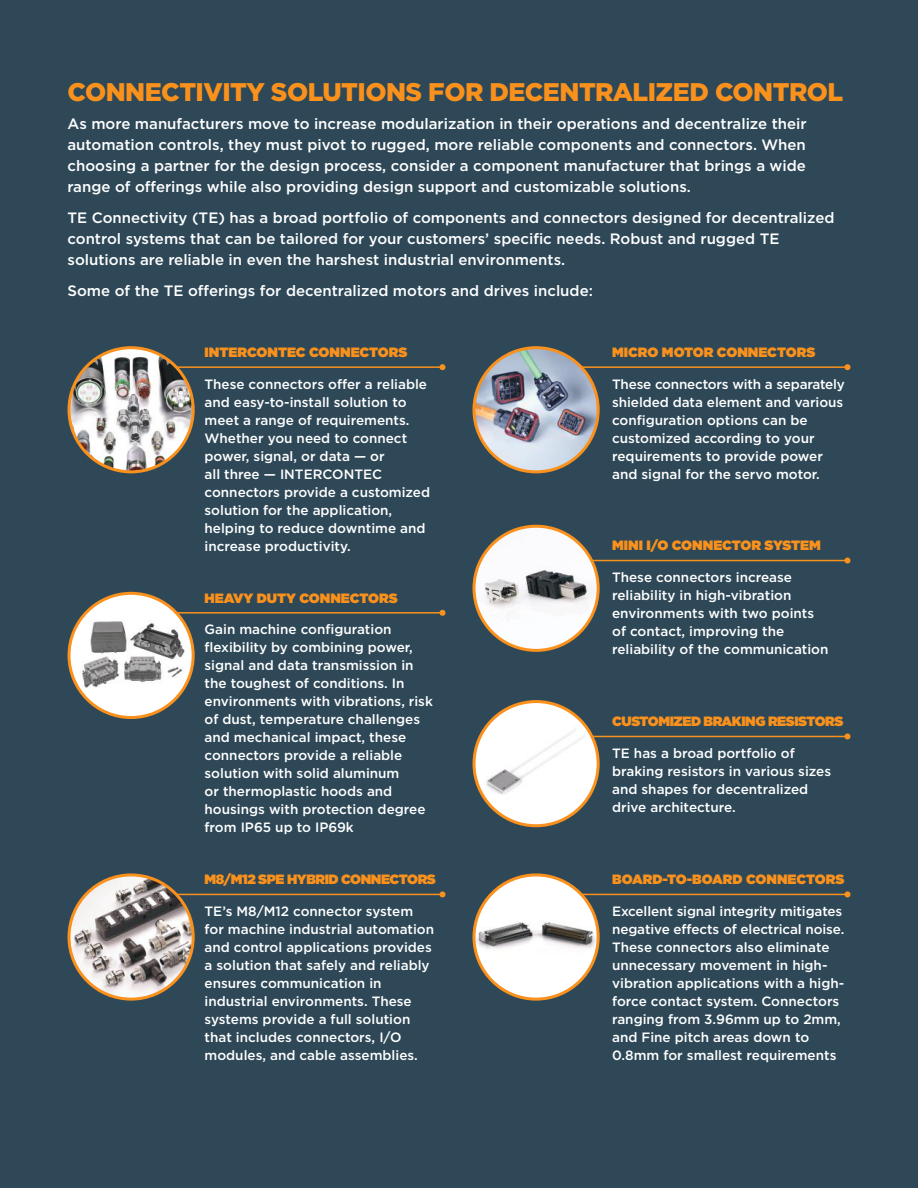
<style>
.page{position:relative;width:918px;height:1188px;background:#2e4858}
.page>*{position:absolute;margin:0;border:0;box-sizing:border-box;transform-origin:0 0}
.t1{font:900 25.5px "Gotham";letter-spacing:-.02em;color:#f9911c}
.t2{font:500 15px/21px "Gotham";color:#fff;text-align:justify}
.t3{font:500 13.5px/18px "Gotham";color:#fff}
.t4{font:900 13.5px "Gotham";letter-spacing:-.01em;color:#f9911c}
.t5{font:900 13.5px "Gotham";letter-spacing:-.03em;color:#f9911c}
</style>
<div class="page">
<img style="left:69px;top:348px;width:124px;height:124px;border-radius:62px">
<div style="left:67px;top:346px;width:128px;height:127px;border:3px solid #f9911c;border-radius:50%"></div>
<hr style="left:176px;top:366px;width:266px;height:2px;background:#f9911c">
<svg style="left:440px;top:364px;width:6px;height:6px"></svg>
<img style="left:474px;top:348px;width:124px;height:124px;border-radius:62px">
<div style="left:472px;top:346px;width:128px;height:127px;border:3px solid #f9911c;border-radius:50%"></div>
<hr style="left:582px;top:366px;width:266px;height:2px;background:#f9911c">
<svg style="left:844px;top:364px;width:6px;height:6px"></svg>
<div style="left:69px;top:593px;width:124px;height:125px;background:#fff;border-radius:50%"></div>
<img style="left:80px;top:620px;width:106px;height:68px">
<div style="left:67px;top:592px;width:128px;height:127px;border:3px solid #f9911c;border-radius:50%"></div>
<hr style="left:176px;top:612px;width:266px;height:2px;background:#f9911c">
<svg style="left:440px;top:610px;width:6px;height:6px"></svg>
<hr style="left:177px;top:894px;width:265px;height:1px;background:#f9911c">
<svg style="left:440px;top:891px;width:6px;height:6px"></svg>
<img style="left:474px;top:526px;width:124px;height:124px;border-radius:62px">
<div style="left:472px;top:525px;width:128px;height:127px;border:3px solid #f9911c;border-radius:50%"></div>
<hr style="left:591px;top:560px;width:257px;height:1px;background:#f9911c">
<svg style="left:844px;top:558px;width:6px;height:6px"></svg>
<img style="left:474px;top:875px;width:124px;height:124px;border-radius:62px">
<div style="left:472px;top:873px;width:128px;height:128px;border:3px solid #f9911c;border-radius:50%"></div>
<hr style="left:582px;top:894px;width:266px;height:1px;background:#f9911c">
<svg style="left:844px;top:891px;width:6px;height:6px"></svg>
<div style="left:474px;top:702px;width:124px;height:124px;background:#fff;border-radius:50%"></div>
<img style="left:476px;top:712px;width:122px;height:95px">
<div style="left:472px;top:700px;width:128px;height:127px;border:3px solid #f9911c;border-radius:50%"></div>
<hr style="left:591px;top:736px;width:257px;height:1px;background:#f9911c">
<svg style="left:844px;top:733px;width:6px;height:6px"></svg>
<img style="left:69px;top:875px;width:124px;height:124px;border-radius:62px">
<div style="left:67px;top:873px;width:128px;height:128px;border:3px solid #f9911c;border-radius:50%"></div>
<h1 class="t1" style="left:68px;top:75px;width:777px">CONNECTIVITY SOLUTIONS FOR DECENTRALIZED CONTROL</h1>
<p class="t2" style="left:68px;top:113px;width:741px">As more manufacturers move to increase modularization in their operations and decentralize their automation controls, they must pivot to rugged, more reliable components and connectors. When choosing a partner for the design process, consider a component manufacturer that brings a wide range of offerings while also providing design support and customizable solutions.</p>
<p class="t2" style="left:68px;top:207px;width:768px;text-align:left">TE Connectivity (TE) has a broad portfolio of components and connectors designed for decentralized control systems that can be tailored for your customers’ specific needs. Robust and rugged TE solutions are reliable in even the harshest industrial environments.</p>
<p class="t2" style="left:68px;top:280px;width:527px">Some of the TE offerings for decentralized motors and drives include:</p>
<p class="t4" style="left:205px;top:343px;width:204px">INTERCONTEC CONNECTORS</p>
<p class="t3" style="left:205px;top:375px;width:227px">These connectors offer a reliable and easy-to-install solution to meet a range of requirements.<br>Whether you need to connect power, signal, or data — or<br>all three — INTERCONTEC connectors provide a customized solution for the application, helping to reduce downtime and increase productivity.</p>
<p class="t4" style="left:205px;top:588px;width:195px">HEAVY DUTY CONNECTORS</p>
<p class="t3" style="left:205px;top:620px;width:230px">Gain machine configuration flexibility by combining power, signal and data transmission in the toughest of conditions. In environments with vibrations, risk of dust, temperature challenges and mechanical impact, these connectors provide a reliable solution with solid aluminum<br>or thermoplastic hoods and housings with protection degree from IP65 up to IP69k</p>
<p class="t5" style="left:205px;top:870px;width:233px">M8/M12 SPE HYBRID CONNECTORS</p>
<p class="t3" style="left:205px;top:902px;width:231px">TE’s M8/M12 connector system for machine industrial automation and control applications provides a solution that safely and reliably ensures communication in industrial environments. These systems provide a full solution that includes connectors, I/O modules, and cable assemblies.</p>
<p class="t4" style="left:612px;top:343px;width:205px">MICRO MOTOR CONNECTORS</p>
<p class="t3" style="left:612px;top:375px;width:234px">These connectors with a separately shielded data element and various configuration options can be customized according to your requirements to provide power and signal for the servo motor.</p>
<p class="t4" style="left:612px;top:536px;width:210px">MINI I/O CONNECTOR SYSTEM</p>
<p class="t3" style="left:612px;top:568px;width:218px">These connectors increase reliability in high-vibration environments with two points of contact, improving the reliability of the communication</p>
<p class="t5" style="left:612px;top:712px;width:233px">CUSTOMIZED BRAKING RESISTORS</p>
<p class="t3" style="left:612px;top:744px;width:221px">TE has a broad portfolio of braking resistors in various sizes and shapes for decentralized drive architecture.</p>
<p class="t4" style="left:612px;top:870px;width:234px">BOARD-TO-BOARD CONNECTORS</p>
<p class="t3" style="left:612px;top:902px;width:234px">Excellent signal integrity mitigates negative effects of electrical noise.<br>These connectors also eliminate unnecessary movement in high&shy;vibration applications with a high&shy;force contact system. Connectors ranging from 3.96mm up to 2mm, and Fine pitch areas down to 0.8mm for smallest requirements</p>
</div>
